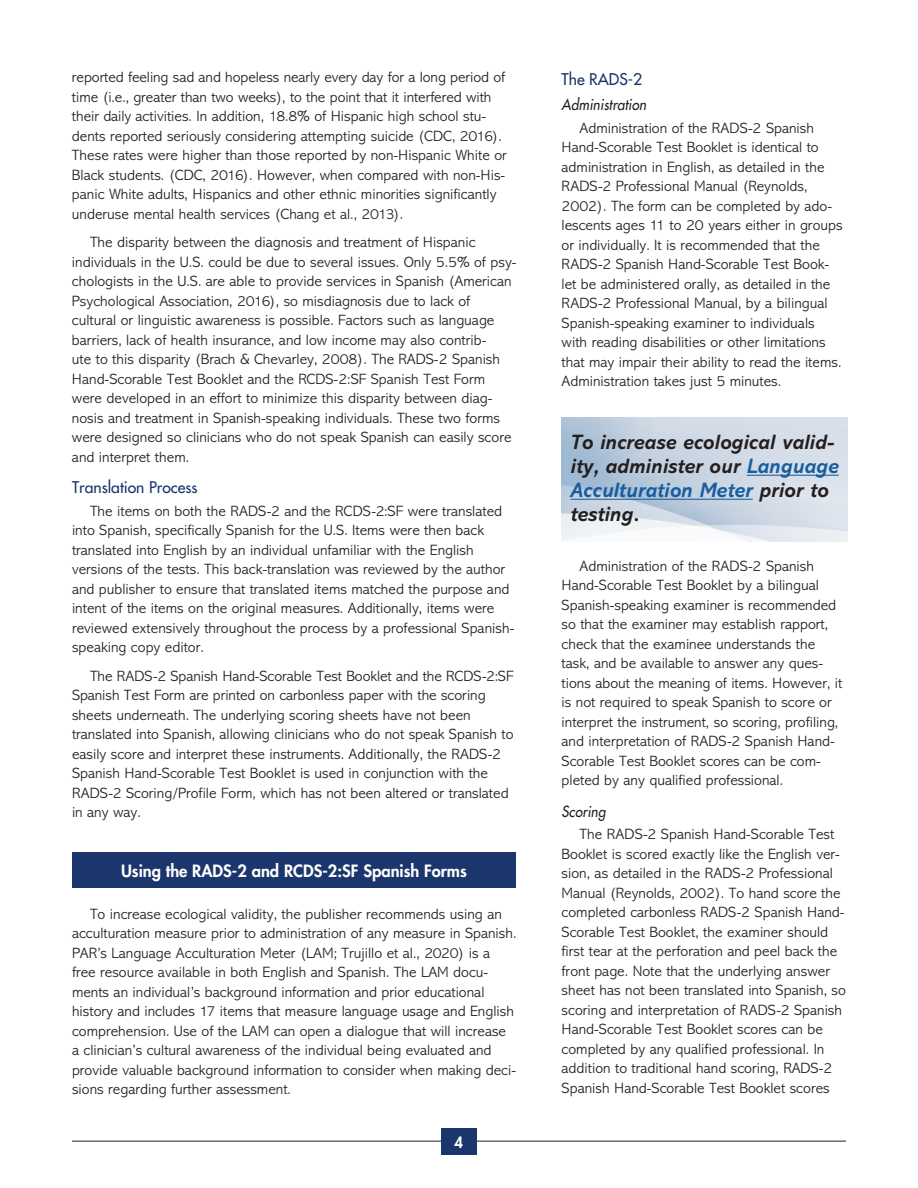
<style>
.page{position:relative;width:918px;height:1188px;background:#fff}
.page>*{position:absolute;margin:0;border:0;box-sizing:border-box;transform-origin:0 0}
.t1{font:italic 700 21px/24px "Abadi MT Std";color:#231f20}
.t2{font:800 16.5px "Futura Std";color:#fff}
.t3{font:500 15.75px "Futura Std";color:#1b366c}
.t4{font:300 15px/19.5px "Abadi MT Std";color:#231f20}
.t5{font:italic 500 15px "Futura Std";letter-spacing:.01em;color:#231f20;scale:.9 1}
.t6{font:800 15px "Futura Std";color:#fff}
.s1{color:#175d9e}
</style>
<div class="page">
<hr style="left:72px;top:1141px;width:774px;height:1px;background:#231f20">
<div style="left:441px;top:1128px;width:36px;height:27px;background:#1b366c"></div>
<div style="left:72px;top:852px;width:444px;height:36px;background:#1b366c"></div>
<hr style="left:747px;top:475px;width:92px;height:1px;background:#175d9e">
<hr style="left:571px;top:499px;width:182px;height:1px;background:#175d9e">
<p class="t4" style="left:72px;top:68px;width:436px">reported feeling sad and hopeless nearly every day for a long period of time (i.e., greater than two weeks), to the point that it interfered with their daily activities. In addition, 18.8% of Hispanic high school stu&shy;dents reported seriously considering attempting suicide (CDC, 2016).<br>These rates were higher than those reported by non-Hispanic White or Black students. (CDC, 2016). However, when compared with non-His&shy;panic White adults, Hispanics and other ethnic minorities significantly underuse mental health services (Chang et al., 2013).</p>
<p class="t4" style="left:72px;top:233px;width:446px;text-indent:18px">The disparity between the diagnosis and treatment of Hispanic individuals in the U.S. could be due to several issues. Only 5.5% of psy&shy;chologists in the U.S. are able to provide services in Spanish (American Psychological Association, 2016), so misdiagnosis due to lack of cultural or linguistic awareness is possible. Factors such as language barriers, lack of health insurance, and low income may also contrib-<br>ute to this disparity (Brach &amp; Chevarley, 2008). The RADS-2 Spanish Hand-Scorable Test Booklet and the RCDS-2:SF Spanish Test Form were developed in an effort to minimize this disparity between diag&shy;nosis and treatment in Spanish-speaking individuals. These two forms were designed so clinicians who do not speak Spanish can easily score and interpret them.</p>
<p class="t3" style="left:72px;top:478px;width:127px">Translation Process</p>
<p class="t4" style="left:72px;top:501px;width:444px;text-indent:18px">The items on both the RADS-2 and the RCDS-2:SF were translated into Spanish, specifically Spanish for the U.S. Items were then back translated into English by an individual unfamiliar with the English versions of the tests. This back-translation was reviewed by the author and publisher to ensure that translated items matched the purpose and intent of the items on the original measures. Additionally, items were reviewed extensively throughout the process by a professional Spanish&shy;speaking copy editor.</p>
<p class="t4" style="left:72px;top:666px;width:443px;text-indent:18px">The RADS-2 Spanish Hand-Scorable Test Booklet and the RCDS-2:SF Spanish Test Form are printed on carbonless paper with the scoring sheets underneath. The underlying scoring sheets have not been translated into Spanish, allowing clinicians who do not speak Spanish to easily score and interpret these instruments. Additionally, the RADS-2<br>Spanish Hand-Scorable Test Booklet is used in conjunction with the RADS-2 Scoring/Profile Form, which has not been altered or translated in any way.</p>
<p class="t2" style="left:121px;top:861px;width:347px">Using the RADS-2 and RCDS-2:SF Spanish Forms</p>
<p class="t4" style="left:72px;top:904px;width:446px;text-indent:18px">To increase ecological validity, the publisher recommends using an acculturation measure prior to administration of any measure in Spanish.<br>PAR’s Language Acculturation Meter (LAM; Trujillo et al., 2020) is a free resource available in both English and Spanish. The LAM docu&shy;ments an individual’s background information and prior educational history and includes 17 items that measure language usage and English comprehension. Use of the LAM can open a dialogue that will increase a clinician’s cultural awareness of the individual being evaluated and provide valuable background information to consider when making deci&shy;sions regarding further assessment.</p>
<p class="t6" style="left:455px;top:1133px;width:10px">4</p>
<p class="t3" style="left:562px;top:69px;width:82px">The RADS-2</p>
<p class="t5" style="left:562px;top:96px;width:96px">Administration</p>
<p class="t4" style="left:562px;top:119px;width:283px;text-indent:18px">Administration of the RADS-2 Spanish Hand-Scorable Test Booklet is identical to administration in English, as detailed in the RADS-2 Professional Manual (Reynolds, 2002). The form can be completed by ado&shy;lescents ages 11 to 20 years either in groups or individually. It is recommended that the RADS-2 Spanish Hand-Scorable Test Book&shy;let be administered orally, as detailed in the RADS-2 Professional Manual, by a bilingual Spanish-speaking examiner to individuals with reading disabilities or other limitations that may impair their ability to read the items.<br>Administration takes just 5 minutes.</p>
<h1 class="t1" style="left:571px;top:431px;width:270px">To increase ecological valid&shy;ity, administer our <span class="s1">Language<br>Acculturation Meter</span> prior to testing.</h1>
<p class="t4" style="left:562px;top:557px;width:282px;text-indent:18px">Administration of the RADS-2 Spanish Hand-Scorable Test Booklet by a bilingual Spanish-speaking examiner is recommended so that the examiner may establish rapport, check that the examinee understands the task, and be available to answer any ques&shy;tions about the meaning of items. However, it is not required to speak Spanish to score or interpret the instrument, so scoring, profiling, and interpretation of RADS-2 Spanish Hand-Scorable Test Booklet scores can be com&shy;pleted by any qualified professional.</p>
<p class="t5" style="left:562px;top:802px;width:50px">Scoring</p>
<p class="t4" style="left:562px;top:825px;width:286px;text-indent:18px">The RADS-2 Spanish Hand-Scorable Test Booklet is scored exactly like the English ver&shy;sion, as detailed in the RADS-2 Professional Manual (Reynolds, 2002). To hand score the completed carbonless RADS-2 Spanish Hand-Scorable Test Booklet, the examiner should first tear at the perforation and peel back the front page. Note that the underlying answer sheet has not been translated into Spanish, so scoring and interpretation of RADS-2 Spanish Hand-Scorable Test Booklet scores can be completed by any qualified professional. In addition to traditional hand scoring, RADS-2<br>Spanish Hand-Scorable Test Booklet scores</p>
</div>
